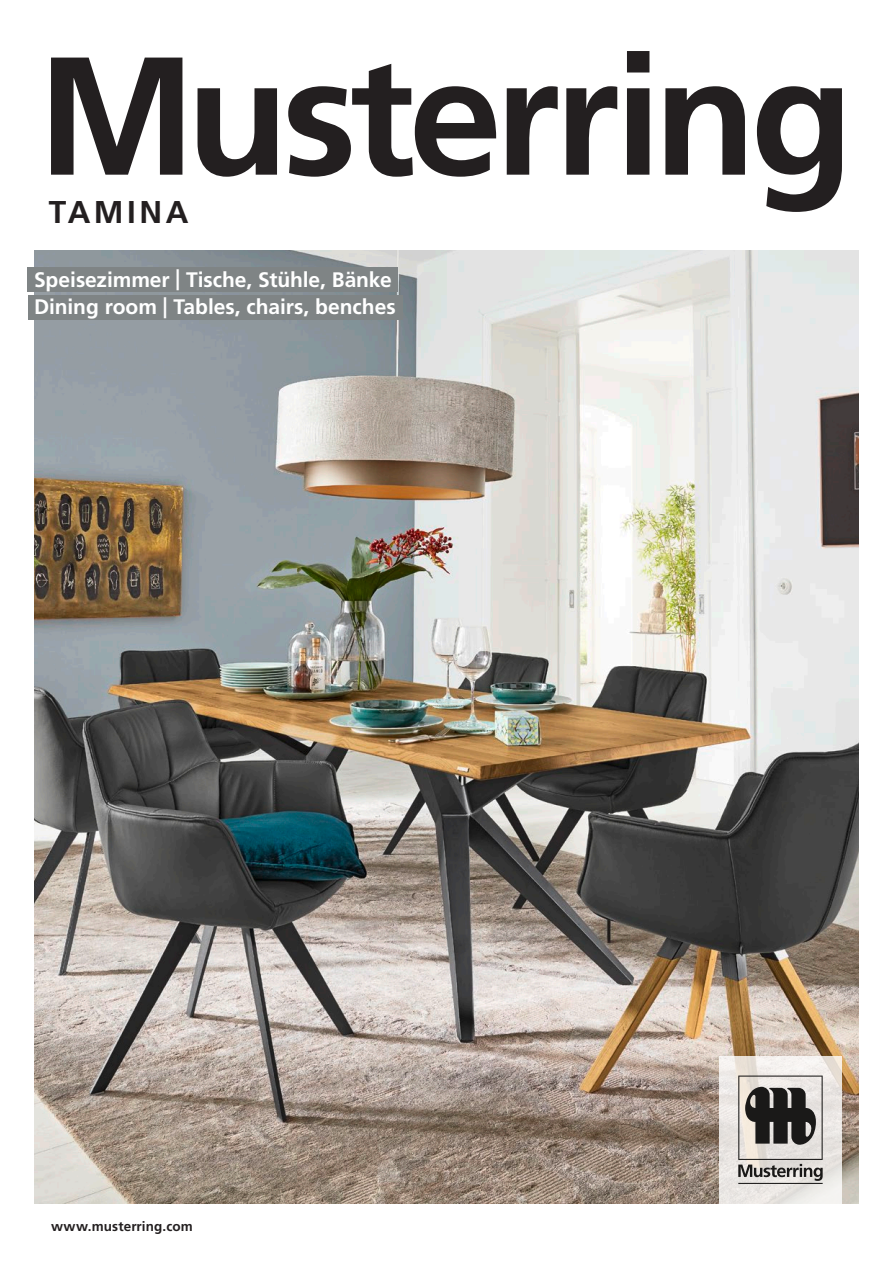
<style>
.page{position:relative;width:893px;height:1263px;background:#fff}
.page>*{position:absolute;margin:0;border:0;box-sizing:border-box;transform-origin:0 0}
.t1{font:700 31.5px "Frutiger LT Std";letter-spacing:.11em;color:#231f20}
.t2{font:700 21px/27.6px "Frutiger LT Std";letter-spacing:-.005em;color:#fff}
.t3{font:700 13.5px "Frutiger LT Std";letter-spacing:.01em;color:#231f20}
</style>
<div class="page">
<img style="left:34px;top:251px;width:825px;height:952px">
<svg style="left:51px;top:58px;width:131px;height:117px"></svg>
<svg style="left:198px;top:88px;width:79px;height:89px"></svg>
<svg style="left:288px;top:64px;width:208px;height:113px"></svg>
<svg style="left:507px;top:86px;width:51px;height:89px"></svg>
<svg style="left:566px;top:86px;width:51px;height:89px"></svg>
<svg style="left:627px;top:51px;width:22px;height:124px;background:#3f3c3c"></svg>
<svg style="left:665px;top:86px;width:80px;height:89px"></svg>
<svg style="left:757px;top:86px;width:85px;height:126px"></svg>
<div style="left:28px;top:268px;width:370px;height:24px;background:#7f8485"></div>
<div style="left:28px;top:296px;width:374px;height:24px;background:#7f8485"></div>
<svg style="left:719px;top:1056px;width:123px;height:147px;fill:#ebe8e5"></svg>
<hr style="left:738px;top:1183px;width:85px;height:1px;background:#1a1918">
<svg style="left:738px;top:1075px;width:85px;height:106px;background:#938f8c"></svg>
<h1 class="t1" style="left:49px;top:194px;width:141px">TAMINA</h1>
<p class="t2" style="left:34px;top:266px;width:363px">Speisezimmer | Tische, Stühle, Bänke<br>Dining room | Tables, chairs, benches</p>
<p class="t3" style="left:51px;top:1218px;width:143px">www.musterring.com</p>
</div>
